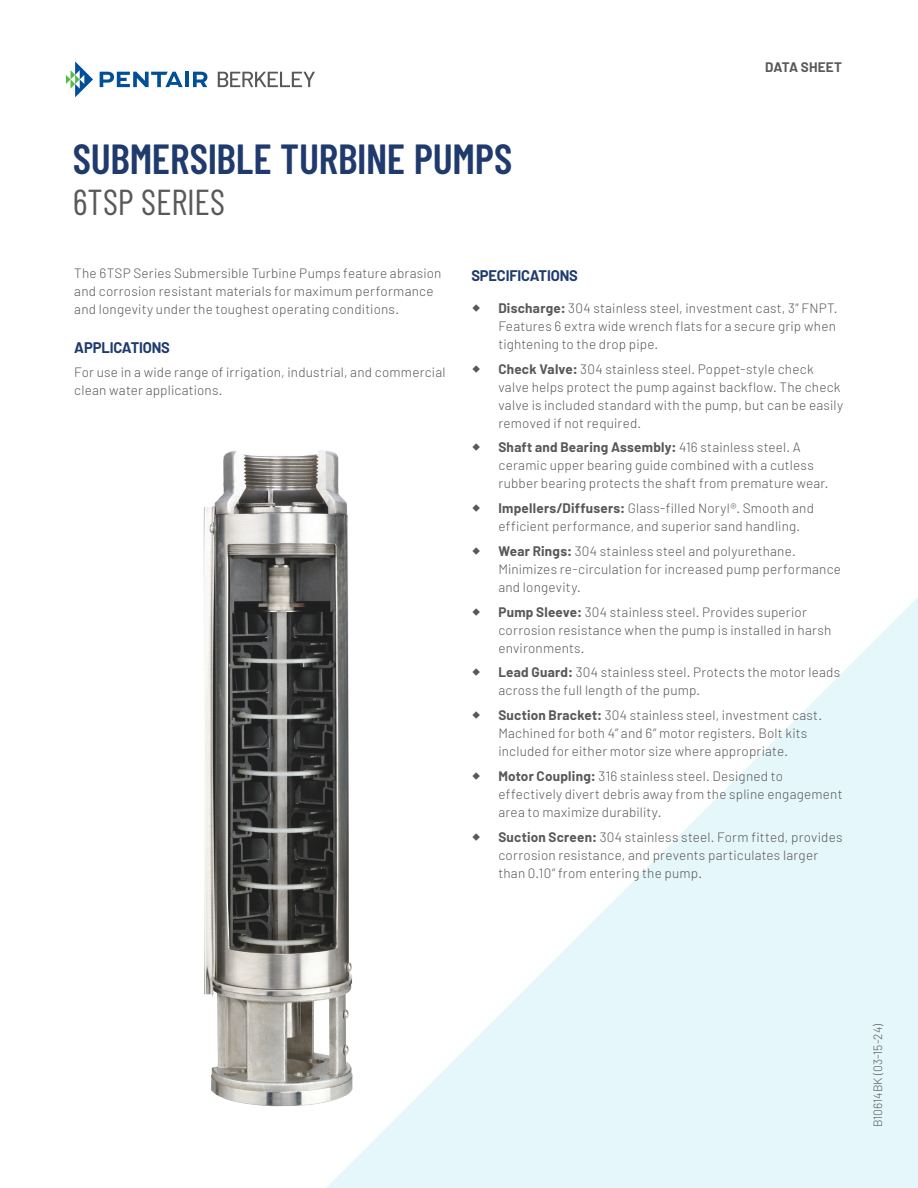
<style>
.page{position:relative;width:918px;height:1188px;background:#fff}
.page>*{position:absolute;margin:0;border:0;box-sizing:border-box;transform-origin:0 0}
.DS_Title{font:600 42px "Barlow Condensed";letter-spacing:-.005em;color:#1f3a6d}
.DS_Sub_Title_-_Model_Series{font:36px "Barlow Condensed";letter-spacing:-.005em;color:#58595b}
.Sub-Head_Blue{font:700 15px "Barlow";letter-spacing:-.01em;color:#1f3a6d}
.Body_Copy{font:700 15px "Barlow";letter-spacing:-.01em;color:#1f3a6d}
.Body_Copy-2{font:300 13.5px/18px "Barlow";letter-spacing:.015em;color:#57585a}
.Body_Copy-3{font:700 13.5px "Barlow";letter-spacing:.01em;color:#57585a}
.t1{font:300 12px "Barlow";color:#57585a}
.s1{font-weight:700}
</style>
<div class="page">
<svg style="left:326px;top:597px;width:592px;height:591px;fill:#e6f7fb"></svg>
<svg style="left:218px;top:72px;width:97px;height:15px"></svg>
<svg style="left:66px;top:61px;width:27px;height:36px"></svg>
<svg style="left:100px;top:72px;width:83px;height:15px"></svg>
<hr style="left:185px;top:72px;width:4px;height:15px;background:#014e99">
<svg style="left:193px;top:72px;width:14px;height:15px"></svg>
<img style="left:203px;top:450px;width:200px;height:670px">
<svg style="left:473px;top:608px;width:7px;height:7px"></svg>
<svg style="left:473px;top:669px;width:7px;height:7px"></svg>
<svg style="left:473px;top:711px;width:7px;height:8px"></svg>
<svg style="left:473px;top:772px;width:7px;height:8px"></svg>
<svg style="left:473px;top:833px;width:7px;height:7px"></svg>
<p class="DS_Title" style="left:73px;top:129px;width:441px">SUBMERSIBLE TURBINE PUMPS</p>
<p class="DS_Sub_Title_-_Model_Series" style="left:73px;top:180px;width:154px">6TSP SERIES</p>
<p class="Body_Copy-3" style="left:765px;top:59px;width:78px">DATA SHEET</p>
<p class="Body_Copy-2" style="left:74px;top:264px;width:369px">The 6TSP Series Submersible Turbine Pumps feature abrasion and corrosion resistant materials for maximum performance and longevity under the toughest operating conditions.</p>
<p class="Body_Copy" style="left:74px;top:338px;width:97px">APPLICATIONS</p>
<p class="Body_Copy-2" style="left:74px;top:363px;width:373px">For use in a wide range of irrigation, industrial, and commercial clean water applications.</p>
<p class="Sub-Head_Blue" style="left:471px;top:267px;width:108px">SPECIFICATIONS</p>
<p class="Body_Copy-2" style="left:498px;top:299px;width:341px"><span class="s1">Discharge:</span> 304 stainless steel, investment cast, 3” FNPT.<br>Features 6 extra wide wrench flats for a secure grip when tightening to the drop pipe.</p>
<p class="Body_Copy-2" style="left:498px;top:359px;width:346px"><span class="s1">Check Valve:</span> 304 stainless steel. Poppet-style check valve helps protect the pump against backflow. The check valve is included standard with the pump, but can be easily removed if not required.</p>
<p class="Body_Copy-2" style="left:498px;top:438px;width:332px"><span class="s1">Shaft and Bearing Assembly:</span> 416 stainless steel. A ceramic upper bearing guide combined with a cutless rubber bearing protects the shaft from premature wear.</p>
<p class="Body_Copy-2" style="left:498px;top:499px;width:317px"><span class="s1">Impellers/Diffusers:</span> Glass-filled Noryl®. Smooth and efficient performance, and superior sand handling.</p>
<p class="Body_Copy-2" style="left:498px;top:542px;width:344px"><span class="s1">Wear Rings:</span> 304 stainless steel and polyurethane.<br>Minimizes re-circulation for increased pump performance and longevity.</p>
<p class="Body_Copy-2" style="left:498px;top:602px;width:335px"><span class="s1">Pump Sleeve:</span> 304 stainless steel. Provides superior corrosion resistance when the pump is installed in harsh environments.</p>
<p class="Body_Copy-2" style="left:498px;top:663px;width:343px"><span class="s1">Lead Guard:</span> 304 stainless steel. Protects the motor leads across the full length of the pump.</p>
<p class="Body_Copy-2" style="left:498px;top:706px;width:325px"><span class="s1">Suction Bracket:</span> 304 stainless steel, investment cast.<br>Machined for both 4” and 6” motor registers. Bolt kits included for either motor size where appropriate.</p>
<p class="Body_Copy-2" style="left:498px;top:767px;width:346px"><span class="s1">Motor Coupling:</span> 316 stainless steel. Designed to effectively divert debris away from the spline engagement area to maximize durability.</p>
<p class="Body_Copy-2" style="left:498px;top:827px;width:346px"><span class="s1">Suction Screen:</span> 304 stainless steel. Form fitted, provides corrosion resistance, and prevents particulates larger than 0.10” from entering the pump.</p>
<p class="t1" style="left:870px;top:1127px;width:105px;rotate:-90deg">B10614BK (03-15-24)</p>
</div>
